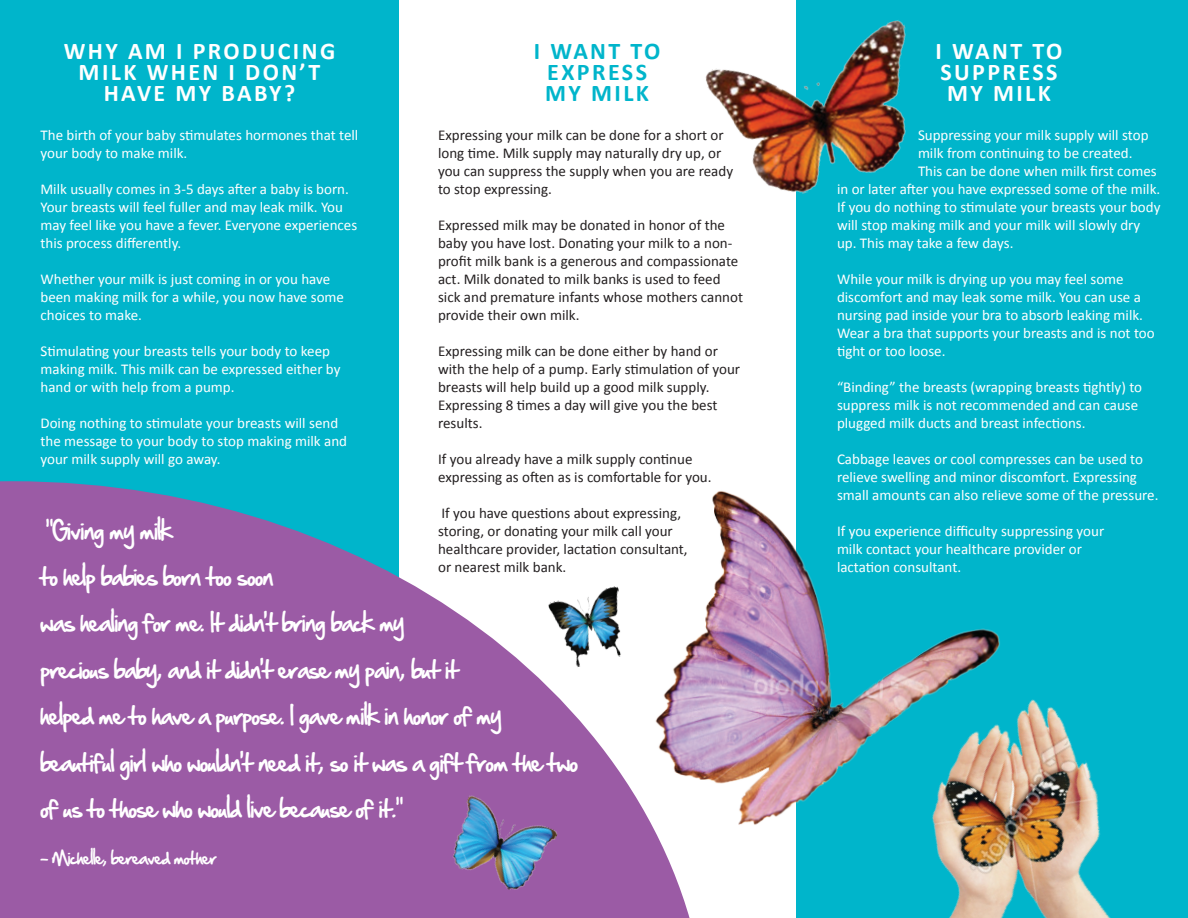
<style>
.page{position:relative;width:1188px;height:918px;background:#fff}
.page>*{position:absolute;margin:0;border:0;box-sizing:border-box;transform-origin:0 0}
.t1{font:700 24px/21px "Calibri";letter-spacing:.1em;color:#fff}
.t2{font:700 24px/21px "Calibri";letter-spacing:.1em;color:#00b5cb;text-align:center}
.t3{font:21px "Hand Of Sean";letter-spacing:-.02em;color:#fff}
.t4{font:15px/18px "Calibri";color:#fff}
.t5{font:15px/18px "Calibri";color:#231f20}
.t6{font:15px "Hand Of Sean";letter-spacing:-.02em;color:#fff}
</style>
<div class="page">
<div style="left:796px;top:0;width:392px;height:918px;background:#00b5cb"></div>
<img style="left:935px;top:699px;width:176px;height:219px">
<div style="left:0;top:0;width:398px;height:918px;background:#00b5cb"></div>
<svg style="left:0;top:481px;width:690px;height:437px;fill:#9b5ba5"></svg>
<img style="left:646px;top:481px;width:358px;height:359px">
<img style="left:705px;top:20px;width:201px;height:174px">
<img style="left:548px;top:586px;width:86px;height:84px">
<img style="left:442px;top:794px;width:116px;height:105px">
<h1 class="t1" style="left:64px;top:39px;width:273px;text-align:center">WHY AM I PRODUCING<br>MILK WHEN I DON’T<br>HAVE MY BABY?</h1>
<p class="t4" style="left:40px;top:125px;width:319px">The birth of your baby stimulates hormones that tell your body to make milk.</p>
<p class="t4" style="left:40px;top:179px;width:318px">Milk usually comes in 3-5 days after a baby is born.<br>Your breasts will feel fuller and may leak milk. You may feel like you have a fever. Everyone experiences this process differently.</p>
<p class="t4" style="left:40px;top:269px;width:305px">Whether your milk is just coming in or you have been making milk for a while, you now have some choices to make.</p>
<p class="t4" style="left:40px;top:341px;width:302px">Stimulating your breasts tells your body to keep making milk. This milk can be expressed either by hand or with help from a pump.</p>
<p class="t4" style="left:40px;top:413px;width:308px">Doing nothing to stimulate your breasts will send the message to your body to stop making milk and your milk supply will go away.</p>
<h1 class="t2" style="left:534px;top:39px;width:128px">I WANT TO<br>EXPRESS<br>MY MILK</h1>
<p class="t5" style="left:438px;top:125px;width:297px">Expressing your milk can be done for a short or long time. Milk supply may naturally dry up, or you can suppress the supply when you are ready to stop expressing.</p>
<p class="t5" style="left:438px;top:215px;width:306px">Expressed milk may be donated in honor of the baby you have lost. Donating your milk to a non&shy;profit milk bank is a generous and compassionate act. Milk donated to milk banks is used to feed sick and premature infants whose mothers cannot provide their own milk.</p>
<p class="t5" style="left:438px;top:341px;width:304px">Expressing milk can be done either by hand or with the help of a pump. Early stimulation of your breasts will help build up a good milk supply.<br>Expressing 8 times a day will give you the best results.</p>
<p class="t5" style="left:438px;top:449px;width:275px">If you already have a milk supply continue expressing as often as is comfortable for you.</p>
<p class="t5" style="left:438px;top:503px;width:251px">If you have questions about expressing, storing, or donating your milk call your healthcare provider, lactation consultant, or nearest milk bank.</p>
<h2 class="t3" style="left:46px;top:511px;width:127px">“Giving my milk</h2>
<h2 class="t3" style="left:40px;top:558px;width:234px">to help babies born too soon</h2>
<h2 class="t3" style="left:40px;top:604px;width:365px">was healing for me. It didn’t bring back my</h2>
<h2 class="t3" style="left:40px;top:651px;width:419px">precious baby, and it didn’t erase my pain, but it</h2>
<h2 class="t3" style="left:40px;top:697px;width:462px">helped me to have a purpose. I gave milk in honor of my</h2>
<h2 class="t3" style="left:40px;top:744px;width:539px">beautiful girl who wouldn’t need it, so it was a gift from the two</h2>
<h2 class="t3" style="left:40px;top:790px;width:364px">of us to those who would live because of it.”</h2>
<p class="t6" style="left:40px;top:845px;width:178px">- Michelle, bereaved mother</p>
<h1 class="t1" style="left:936px;top:39px;width:128px">I WANT TO<br>SUPPRESS<br>MY MILK</h1>
<p class="t4" style="left:918px;top:125px;width:232px">Suppressing your milk supply will stop</p>
<p class="t4" style="left:918px;top:143px;width:216px">milk from continuing to be created.</p>
<p class="t4" style="left:918px;top:161px;width:240px">This can be done when milk first comes</p>
<p class="t4" style="left:837px;top:179px;width:325px">in or later after you have expressed some of the milk.</p>
<p class="t4" style="left:837px;top:197px;width:325px">If you do nothing to stimulate your breasts your body</p>
<p class="t4" style="left:837px;top:215px;width:305px">will stop making milk and your milk will slowly dry</p>
<p class="t4" style="left:837px;top:233px;width:178px">up. This may take a few days.</p>
<p class="t4" style="left:837px;top:269px;width:319px">While your milk is drying up you may feel some discomfort and may leak some milk. You can use a nursing pad inside your bra to absorb leaking milk.<br>Wear a bra that supports your breasts and is not too tight or too loose.</p>
<p class="t4" style="left:837px;top:377px;width:307px">“Binding” the breasts (wrapping breasts tightly) to suppress milk is not recommended and can cause plugged milk ducts and breast infections.</p>
<p class="t4" style="left:837px;top:449px;width:323px">Cabbage leaves or cool compresses can be used to relieve swelling and minor discomfort. Expressing small amounts can also relieve some of the pressure.</p>
<p class="t4" style="left:837px;top:521px;width:269px">If you experience difficulty suppressing your milk contact your healthcare provider or lactation consultant.</p>
</div>
